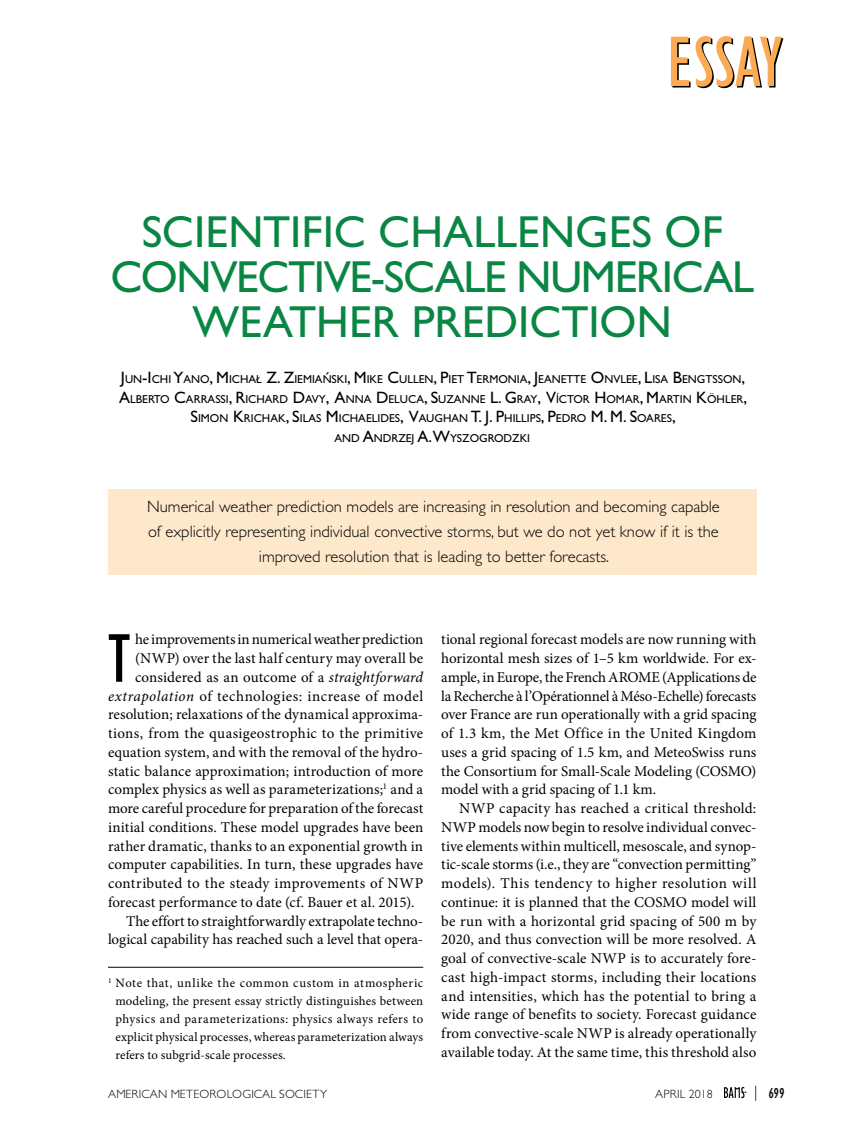
<style>
.page{position:relative;width:851px;height:1134px;background:#fff}
.page>*{position:absolute;margin:0;border:0;box-sizing:border-box;transform-origin:0 0}
.First_Paragraph_w_Dr{font:condensed 71.1px "Gill Sans Std";color:#000}
.Article_Title__Main{font:45px/45px "Gill Sans Std";letter-spacing:-.005em;color:#0a8644;text-align:center}
.Capsule_Summary{font:300 16.5px/24.8px "Gill Sans Std";color:#000;text-align:center}
.Body_Text{font:15px/18.8px "Minion Pro";letter-spacing:-.005em;color:#000;text-align:justify}
.First_Paragraph_w_Dr-2{font:15px "Minion Pro";letter-spacing:.005em;color:#000}
.First_Paragraph_w_Dr-3{font:15px "Minion Pro";letter-spacing:-.015em;color:#000}
.First_Paragraph_w_Dr-4{font:15px "Minion Pro";letter-spacing:.03em;color:#000}
.First_Paragraph_w_Dr-5{font:15px "Minion Pro";letter-spacing:-.02em;color:#000}
.t1{font:condensed 15px "Gill Sans Std";color:#000}
.Footnotes{font:12.75px/18px "Minion Pro";letter-spacing:.01em;color:#000;text-align:justify}
.t2{font:300 12px "Gill Sans Std";letter-spacing:.025em;color:#000}
.Authors{font:11.55px/19.5px "Gill Sans Std";color:#000;text-align:center}
.s1{font-size:16.5px}
.s2{font-style:italic}
.s3{font-weight:300;font-stretch:normal}
</style>
<div class="page">
<svg style="left:671px;top:36px;width:112px;height:52px"></svg>
<div style="left:108px;top:489px;width:648px;height:85px;background:#fee8cb"></div>
<hr style="left:108px;top:967px;width:315px;height:1px;background:#000">
<svg style="left:724px;top:1087px;width:22px;height:11px"></svg>
<p class="Article_Title__Main" style="left:110px;top:209px;width:645px">SCIENTIFIC CHALLENGES OF<br>CONVECTIVE-SCALE NUMERICAL<br>WEATHER PREDICTION</p>
<p class="Authors" style="left:119px;top:370px;width:629px"><span class="s1">J</span>UN<span class="s1">-I</span>CHI <span class="s1">Y</span>ANO<span class="s1">, M</span>ICHAŁ <span class="s1">Z. Z</span>IEMIAN<span class="s1">´</span> SKI<span class="s1">, M</span>IKE <span class="s1">C</span>ULLEN<span class="s1">, P</span>IET <span class="s1">T</span>ERMONIA<span class="s1">, J</span>EANETTE <span class="s1">O</span>NVLEE<span class="s1">, L</span>ISA <span class="s1">B</span>ENGTSSON<span class="s1">, A</span>LBERTO <span class="s1">C</span>ARRASSI<span class="s1">, R</span>ICHARD <span class="s1">D</span>AVY<span class="s1">, A</span>NNA <span class="s1">D</span> ELUCA<span class="s1">, S</span>UZANNE <span class="s1">L. G</span> RAY<span class="s1">, V</span>ÍCTOR <span class="s1">H</span> OMAR<span class="s1">, M</span>ARTIN <span class="s1">K</span>ÖHLER<span class="s1">, S</span>IMON <span class="s1">K</span>RICHAK<span class="s1">, S</span>ILAS <span class="s1">M</span>ICHAELIDES<span class="s1">, V</span>AUGHAN <span class="s1">T. J. P</span>HILLIPS<span class="s1">, P</span>EDRO <span class="s1">M. M. S</span>OARES<span class="s1">,<br></span>AND <span class="s1">A</span>NDRZEJ <span class="s1">A.W</span>YSZOGRODZKI</p>
<p class="Capsule_Summary" style="left:147px;top:495px;width:574px">Numerical weather prediction models are increasing in resolution and becoming capable of explicitly representing individual convective storms, but we do not yet know if it is the improved resolution that is leading to better forecasts.</p>
<p class="First_Paragraph_w_Dr" style="left:108px;top:620px;width:24px">T</p>
<p class="First_Paragraph_w_Dr-5" style="left:135px;top:629px;width:289px">he improvements in numerical weather prediction</p>
<p class="First_Paragraph_w_Dr-2" style="left:135px;top:648px;width:290px">(NWP) over the last half century may overall be</p>
<p class="First_Paragraph_w_Dr-2" style="left:135px;top:667px;width:289px">considered as an outcome of a <span class="s2">straightforward</span></p>
<p class="First_Paragraph_w_Dr-4" style="left:108px;top:686px;width:316px"><span class="s2">extrapolation</span> of technologies: increase of model</p>
<p class="First_Paragraph_w_Dr-2" style="left:108px;top:704px;width:317px">resolution; relaxations of the dynamical approxima-</p>
<p class="First_Paragraph_w_Dr-2" style="left:108px;top:723px;width:316px">tions, from the quasigeostrophic to the primitive</p>
<p class="First_Paragraph_w_Dr-2" style="left:108px;top:742px;width:317px">equation system, and with the removal of the hydro-</p>
<p class="First_Paragraph_w_Dr-2" style="left:108px;top:761px;width:316px">static balance approximation; introduction of more</p>
<p class="First_Paragraph_w_Dr-2" style="left:108px;top:779px;width:316px">complex physics as well as parameterizations;<sup>1</sup> and a</p>
<p class="First_Paragraph_w_Dr-3" style="left:108px;top:798px;width:316px">more careful procedure for preparation of the forecast</p>
<p class="First_Paragraph_w_Dr-2" style="left:108px;top:817px;width:317px">initial conditions. These model upgrades have been</p>
<p class="First_Paragraph_w_Dr-2" style="left:108px;top:836px;width:316px">rather dramatic, thanks to an exponential growth in</p>
<p class="First_Paragraph_w_Dr-2" style="left:108px;top:854px;width:317px">computer capabilities. In turn, these upgrades have</p>
<p class="First_Paragraph_w_Dr-2" style="left:108px;top:873px;width:316px">contributed to the steady improvements of NWP</p>
<p class="First_Paragraph_w_Dr-2" style="left:108px;top:892px;width:308px">forecast performance to date (cf. Bauer et al. 2015).</p>
<p class="Body_Text" style="left:108px;top:911px;width:317px;text-align:right">The effort to straightforwardly extrapolate techno&shy;logical capability has reached such a level that opera-</p>
<p class="Footnotes" style="left:115px;top:974px;width:309px;text-indent:-7px"><sup>1</sup> Note that, unlike the common custom in atmospheric modeling, the present essay strictly distinguishes between physics and parameterizations: physics always refers to explicit physical processes, whereas parameterization always refers to subgrid-scale processes.</p>
<p class="Body_Text" style="left:441px;top:630px;width:317px">tional regional forecast models are now running with horizontal mesh sizes of 1–5 km worldwide. For ex&shy;ample, in Europe, the French AROME (Applications de la Recherche à l’Opérationnel à Méso-Echelle) forecasts over France are run operationally with a grid spacing of 1.3 km, the Met Office in the United Kingdom uses a grid spacing of 1.5 km, and MeteoSwiss runs the Consortium for Small-Scale Modeling (COSMO) model with a grid spacing of 1.1 km.</p>
<p class="Body_Text" style="left:441px;top:799px;width:317px;text-indent:18px">NWP capacity has reached a critical threshold:<br>NWP models now begin to resolve individual convec&shy;tive elements within multicell, mesoscale, and synop&shy;tic-scale storms (i.e., they are “convection permitting” models). This tendency to higher resolution will continue: it is planned that the COSMO model will be run with a horizontal grid spacing of 500 m by 2020, and thus convection will be more resolved. A goal of convective-scale NWP is to accurately fore&shy;cast high-impact storms, including their locations and intensities, which has the potential to bring a wide range of benefits to society. Forecast guidance from convective-scale NWP is already operationally available today. At the same time, this threshold also</p>
<p class="t2" style="left:108px;top:1087px;width:220px">AMERICAN METEOROLOGICAL SOCIETY</p>
<p class="t2" style="left:655px;top:1087px;width:59px">APRIL 2018</p>
<p class="t1" style="left:754px;top:1085px;width:32px"><span class="s3">|</span> 699</p>
</div>
